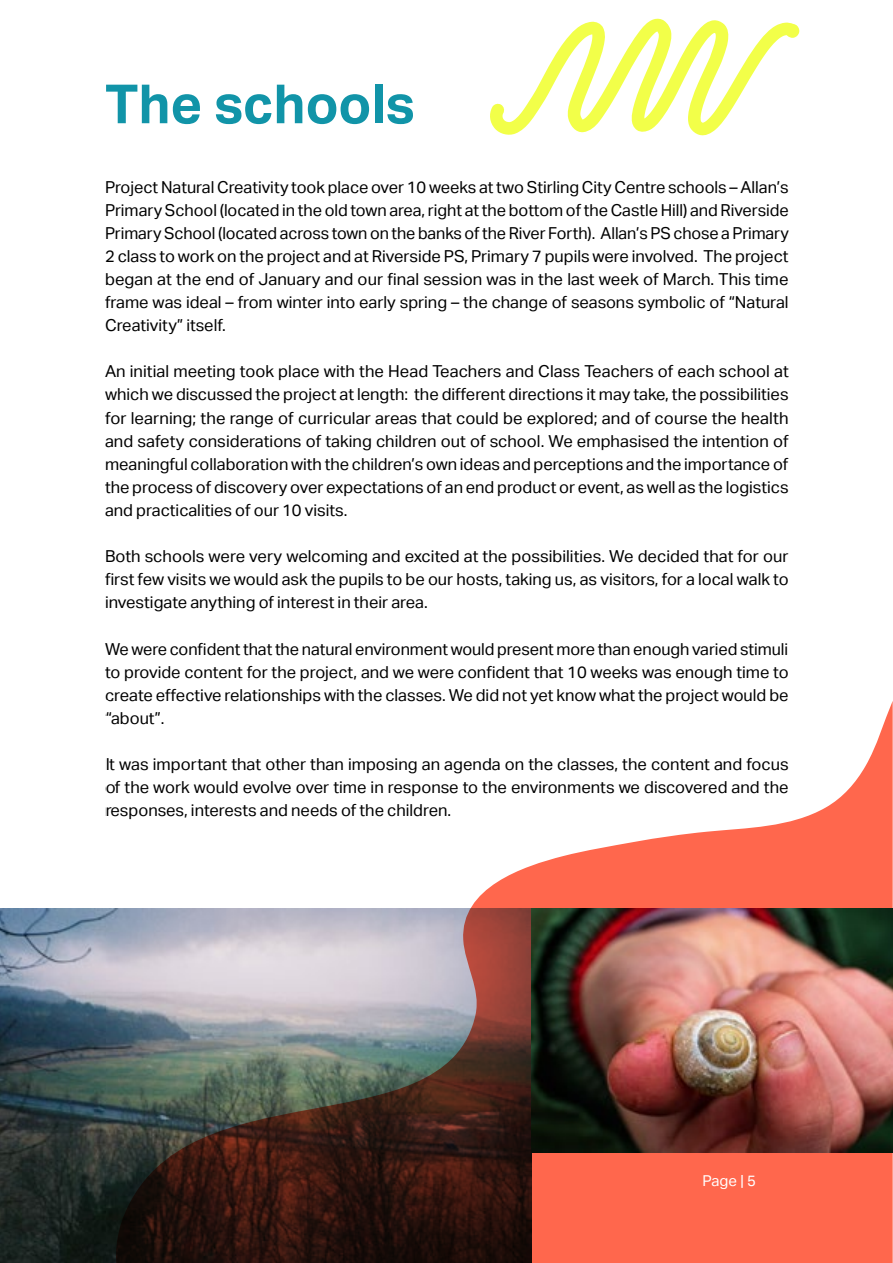
<style>
.page{position:relative;width:893px;height:1263px;background:#fff}
.page>*{position:absolute;margin:0;border:0;box-sizing:border-box;transform-origin:0 0}
.t1{font:700 54px "Aktiv Grotesk";color:#1194a8}
.t2{font:16.5px/23.1px "Aktiv Grotesk";color:#000;text-align:justify}
.t3{font:15px "Aktiv Grotesk";color:#fff}
</style>
<div class="page">
<img style="left:0;top:908px;width:115px;height:355px">
<svg style="left:115px;top:701px;width:778px;height:562px"></svg>
<svg style="left:490px;top:18px;width:310px;height:118px"></svg>
<img style="left:531px;top:908px;width:362px;height:244px">
<h1 class="t1" style="left:105px;top:73px;width:311px">The schools</h1>
<p class="t2" style="left:105px;top:175px;width:685px">Project Natural Creativity took place over 10 weeks at two Stirling City Centre schools – Allan’s Primary School (located in the old town area, right at the bottom of the Castle Hill) and Riverside Primary School (located across town on the banks of the River Forth). Allan’s PS chose a Primary 2 class to work on the project and at Riverside PS, Primary 7 pupils were involved. The project began at the end of January and our final session was in the last week of March. This time frame was ideal – from winter into early spring – the change of seasons symbolic of “Natural Creativity” itself.</p>
<p class="t2" style="left:105px;top:360px;width:685px">An initial meeting took place with the Head Teachers and Class Teachers of each school at which we discussed the project at length: the different directions it may take, the possibilities for learning; the range of curricular areas that could be explored; and of course the health and safety considerations of taking children out of school. We emphasised the intention of meaningful collaboration with the children’s own ideas and perceptions and the importance of the process of discovery over expectations of an end product or event, as well as the logistics and practicalities of our 10 visits.</p>
<p class="t2" style="left:105px;top:545px;width:685px">Both schools were very welcoming and excited at the possibilities. We decided that for our first few visits we would ask the pupils to be our hosts, taking us, as visitors, for a local walk to investigate anything of interest in their area.</p>
<p class="t2" style="left:105px;top:637px;width:685px">We were confident that the natural environment would present more than enough varied stimuli to provide content for the project, and we were confident that 10 weeks was enough time to create effective relationships with the classes. We did not yet know what the project would be “about”.</p>
<p class="t2" style="left:105px;top:753px;width:685px">It was important that other than imposing an agenda on the classes, the content and focus of the work would evolve over time in response to the environments we discovered and the responses, interests and needs of the children.</p>
<p class="t3" style="left:703px;top:1172px;width:55px">Page | 5</p>
</div>
